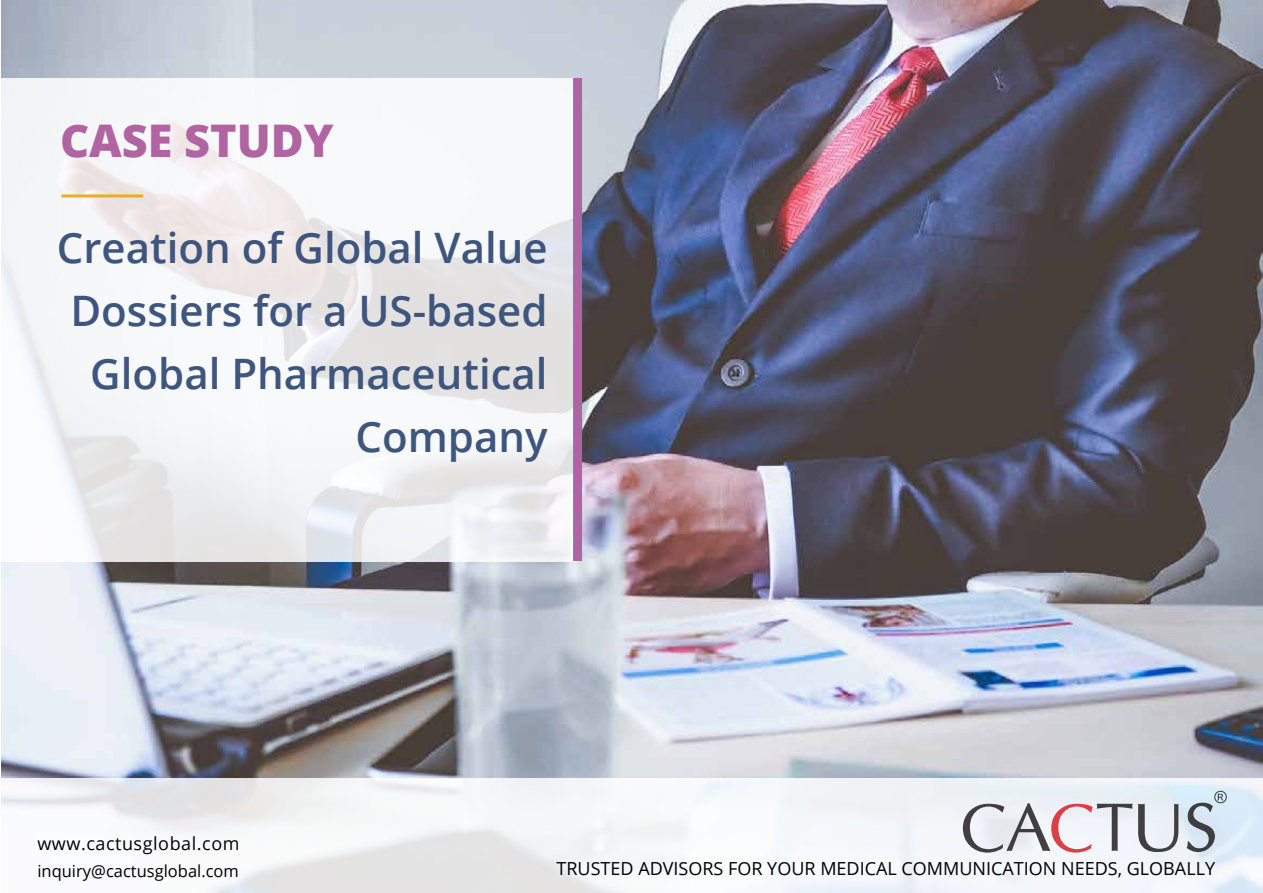
<style>
.page{position:relative;width:1263px;height:893px;background:#fff}
.page>*{position:absolute;margin:0;border:0;box-sizing:border-box;transform-origin:0 0}
.t1{font:800 45px "Open Sans";color:#b064a2}
.t2{font:600 42px/63px "Open Sans";color:#3e567e;text-align:right}
.t3{font:18px "Open Sans";color:#000}
.t4{font:18px "Open Sans";letter-spacing:.03em;color:#000}
.t5{font:16.5px "Open Sans";color:#000}
.t6{font:11.85px "Open Sans";color:#000}
</style>
<div class="page">
<img style="left:1px;top:0;width:1262px;height:779px">
<svg style="left:1px;top:779px;width:1262px;height:114px;fill:#f4f6f9"></svg>
<svg style="left:1px;top:78px;width:572px;height:483px;fill:#f5f6f8"></svg>
<div style="left:573px;top:78px;width:9px;height:483px;background:#b064a2"></div>
<hr style="left:61px;top:194px;width:82px;height:3px;background:#e8ad22">
<svg style="left:963px;top:803px;width:215px;height:50px"></svg>
<svg style="left:1187px;top:791px;width:40px;height:61px;background:#b6c2cd"></svg>
<p class="t1" style="left:60px;top:106px;width:275px">CASE STUDY</p>
<p class="t2" style="left:57px;top:215px;width:492px">Creation of Global Value<br>Dossiers for a US-based<br>Global Pharmaceutical<br>Company</p>
<p class="t4" style="left:37px;top:831px;width:204px">www.cactusglobal.com</p>
<p class="t5" style="left:37px;top:860px;width:203px">inquiry@cactusglobal.com</p>
<p class="t3" style="left:556px;top:856px;width:660px">TRUSTED ADVISORS FOR YOUR MEDICAL COMMUNICATION NEEDS, GLOBALLY</p>
<p class="t6" style="left:963px;top:866px;width:24px">USA</p>
<p class="t6" style="left:1006px;top:866px;width:32px">Japan</p>
<p class="t6" style="left:1054px;top:866px;width:29px">India</p>
<p class="t6" style="left:1099px;top:866px;width:69px">South Korea</p>
<p class="t6" style="left:1183px;top:866px;width:33px">China</p>
</div>
